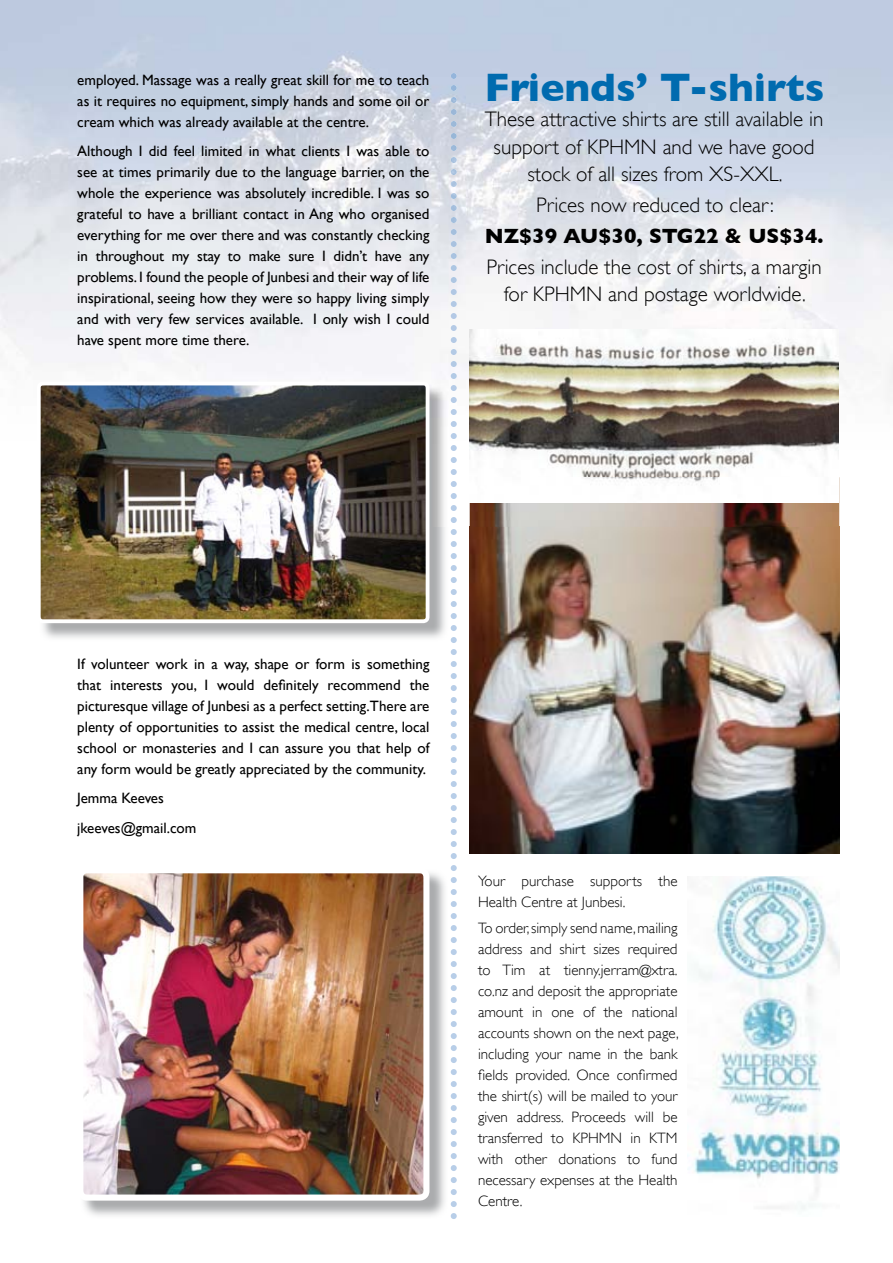
<style>
.page{position:relative;width:893px;height:1263px;background:#fff}
.page>*{position:absolute;margin:0;border:0;box-sizing:border-box;transform-origin:0 0}
.t1{font:700 40.5px "Gill Sans";color:#006baf}
.t2{font:300 21px/27px "Gill Sans";color:#000;text-align:center}
.t3{font:700 21px "Gill Sans";color:#000}
.t4{font:15px/21px "Gill Sans";color:#000;text-align:justify}
.t5{font:300 15px/21px "Gill Sans";color:#000}
</style>
<div class="page">
<img style="left:0;top:0;width:893px;height:527px">
<img style="left:84px;top:873px;width:361px;height:343px">
<img style="left:83px;top:873px;width:346px;height:327px">
<img style="left:43px;top:384px;width:405px;height:254px">
<img style="left:37px;top:382px;width:392px;height:241px">
<img style="left:451px;top:85px;width:6px;height:294px">
<svg style="left:451px;top:529px;width:6px;height:678px"></svg>
<svg style="left:451px;top:73px;width:6px;height:6px"></svg>
<svg style="left:451px;top:1213px;width:6px;height:6px"></svg>
<img style="left:693px;top:876px;width:146px;height:334px">
<img style="left:470px;top:330px;width:369px;height:523px">
<img style="left:470px;top:477px;width:369px;height:25px">
<p class="t4" style="left:77px;top:69px;width:354px">employed. Massage was a really great skill for me to teach as it requires no equipment, simply hands and some oil or cream which was already available at the centre.</p>
<p class="t4" style="left:77px;top:141px;width:354px">Although I did feel limited in what clients I was able to see at times primarily due to the language barrier, on the whole the experience was absolutely incredible. I was so grateful to have a brilliant contact in Ang who organised everything for me over there and was constantly checking in throughout my stay to make sure I didn’t have any problems. I found the people of Junbesi and their way of life inspirational, seeing how they were so happy living simply and with very few services available. I only wish I could have spent more time there.</p>
<h1 class="t1" style="left:485px;top:63px;width:341px">Friends’ T-shirts</h1>
<h2 class="t2" style="left:485px;top:106px;width:340px">These attractive shirts are still available in support of KPHMN and we have good stock of all sizes from XS-XXL.</h2>
<h2 class="t2" style="left:536px;top:191px;width:239px">Prices now reduced to clear:</h2>
<h2 class="t3" style="left:485px;top:224px;width:340px">NZ$39 AU$30, STG22 &amp; US$34.</h2>
<h2 class="t2" style="left:486px;top:254px;width:337px">Prices include the cost of shirts, a margin for KPHMN and postage worldwide.</h2>
<p class="t4" style="left:77px;top:653px;width:354px">If volunteer work in a way, shape or form is something that interests you, I would definitely recommend the picturesque village of Junbesi as a perfect setting.There are plenty of opportunities to assist the medical centre, local school or monasteries and I can assure you that help of any form would be greatly appreciated by the community.</p>
<p class="t4" style="left:77px;top:783px;width:121px;line-height:29.5px">Jemma Keeves jkeeves@gmail.com</p>
<p class="t5" style="left:478px;top:871px;width:201px">Your purchase supports the<br>Health Centre at Junbesi.</p>
<p class="t5" style="left:478px;top:917px;width:202px;text-align:justify">To order, simply send name, mailing address and shirt sizes required to Tim at tienny.jerram@xtra. co.nz and deposit the appropriate amount in one of the national accounts shown on the next page, including your name in the bank fields provided. Once confirmed the shirt(s) will be mailed to your given address. Proceeds will be transferred to KPHMN in KTM with other donations to fund necessary expenses at the Health Centre.</p>
</div>
